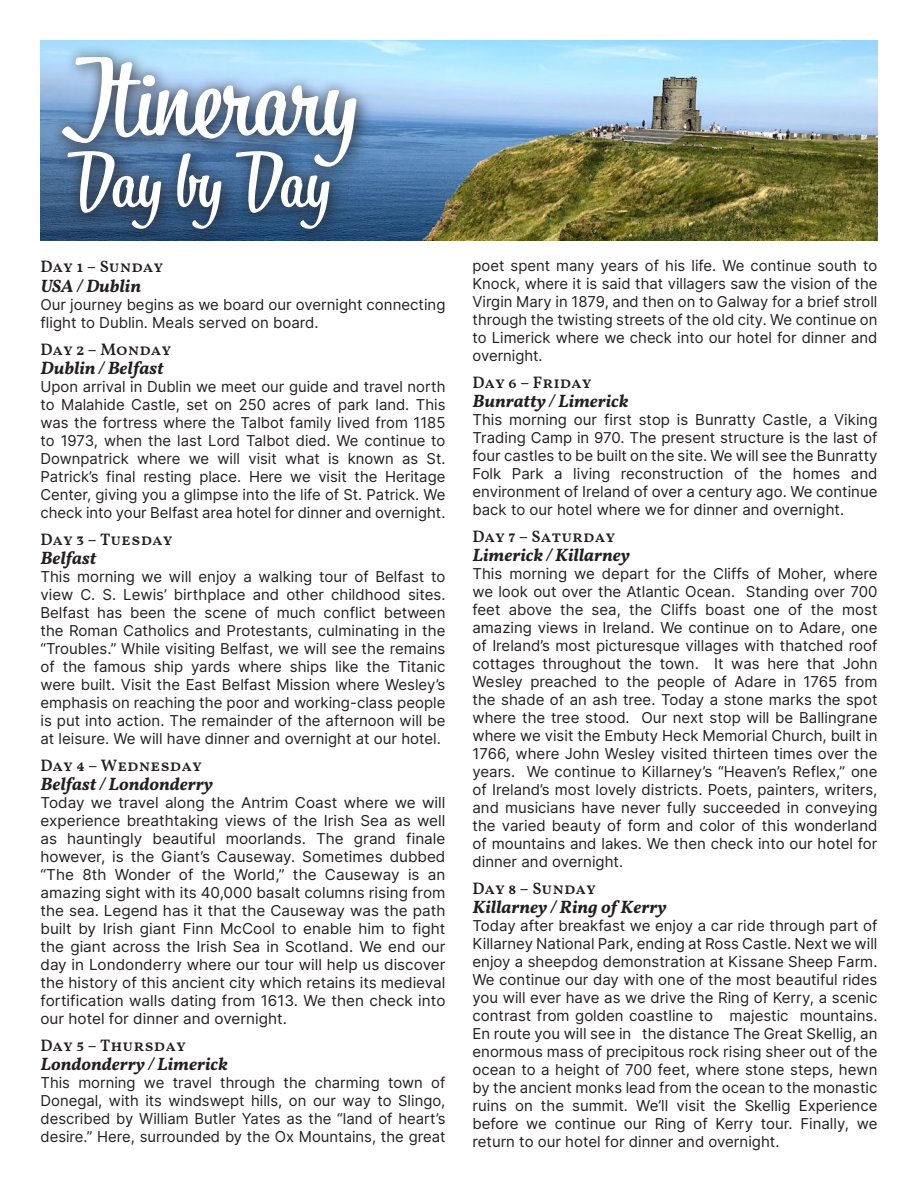
<style>
.page{position:relative;width:918px;height:1188px;background:#fff}
.page>*{position:absolute;margin:0;border:0;box-sizing:border-box;transform-origin:0 0}
.t1{font:108px "Bistro Script";color:#fff}
.t2{font:75px "Bistro Script";color:#fff}
.Itinerary_Destinations{font:italic 700 18px "Vollkorn";color:#231f20}
.Itinerary_Day{font:600 16.5px "Vollkorn SC";color:#231f20}
.Itinerary_Description{font:15px/18px "Inter";color:#231f20;text-align:justify}
</style>
<div class="page">
<img style="left:40px;top:40px;width:838px;height:200px">
<div style="left:53px;top:47px;width:322px;height:201px;background:#231f20;opacity:.55"></div>
<div style="left:50px;top:44px;width:319px;height:197px;background:#231f20;opacity:.55"></div>
<p class="t1" style="left:68px;top:31px;width:292px">Itinerary</p>
<p class="t2" style="left:68px;top:134px;width:265px">Day by Day</p>
<p class="Itinerary_Day" style="left:40px;top:255px;width:125px">Day 1 – Sunday</p>
<p class="Itinerary_Destinations" style="left:40px;top:272px;width:102px">USA / Dublin</p>
<p class="Itinerary_Description" style="left:40px;top:295px;width:406px">Our journey begins as we board our overnight connecting flight to Dublin. Meals served on board.</p>
<p class="Itinerary_Day" style="left:40px;top:337px;width:133px">Day 2 – Monday</p>
<p class="Itinerary_Destinations" style="left:40px;top:354px;width:125px">Dublin / Belfast</p>
<p class="Itinerary_Description" style="left:40px;top:377px;width:407px">Upon arrival in Dublin we meet our guide and travel north to Malahide Castle, set on 250 acres of park land. This was the fortress where the Talbot family lived from 1185 to 1973, when the last Lord Talbot died. We continue to Downpatrick where we will visit what is known as St.<br>Patrick’s final resting place. Here we visit the Heritage Center, giving you a glimpse into the life of St. Patrick. We check into your Belfast area hotel for dinner and overnight.</p>
<p class="Itinerary_Day" style="left:40px;top:527px;width:134px">Day 3 – Tuesday</p>
<p class="Itinerary_Destinations" style="left:40px;top:544px;width:57px">Belfast</p>
<p class="Itinerary_Description" style="left:40px;top:567px;width:407px">This morning we will enjoy a walking tour of Belfast to view C. S. Lewis’ birthplace and other childhood sites.<br>Belfast has been the scene of much conflict between the Roman Catholics and Protestants, culminating in the “Troubles.” While visiting Belfast, we will see the remains of the famous ship yards where ships like the Titanic were built. Visit the East Belfast Mission where Wesley’s emphasis on reaching the poor and working-class people is put into action. The remainder of the afternoon will be at leisure. We will have dinner and overnight at our hotel.</p>
<p class="Itinerary_Day" style="left:40px;top:753px;width:163px">Day 4 – Wednesday</p>
<p class="Itinerary_Destinations" style="left:40px;top:770px;width:174px">Belfast / Londonderry</p>
<p class="Itinerary_Description" style="left:40px;top:793px;width:407px">Today we travel along the Antrim Coast where we will experience breathtaking views of the Irish Sea as well as hauntingly beautiful moorlands. The grand finale however, is the Giant’s Causeway. Sometimes dubbed “The 8th Wonder of the World,” the Causeway is an amazing sight with its 40,000 basalt columns rising from the sea. Legend has it that the Causeway was the path built by Irish giant Finn McCool to enable him to fight the giant across the Irish Sea in Scotland. We end our day in Londonderry where our tour will help us discover the history of this ancient city which retains its medieval fortification walls dating from 1613. We then check into our hotel for dinner and overnight.</p>
<p class="Itinerary_Day" style="left:40px;top:1033px;width:147px">Day 5 – Thursday</p>
<p class="Itinerary_Destinations" style="left:40px;top:1051px;width:189px">Londonderry / Limerick</p>
<p class="Itinerary_Description" style="left:40px;top:1073px;width:406px">This morning we travel through the charming town of Donegal, with its windswept hills, on our way to Slingo, described by William Butler Yates as the “land of heart’s desire.” Here, surrounded by the Ox Mountains, the great</p>
<p class="Itinerary_Description" style="left:472px;top:256px;width:406px">poet spent many years of his life. We continue south to Knock, where it is said that villagers saw the vision of the Virgin Mary in 1879, and then on to Galway for a brief stroll through the twisting streets of the old city. We continue on to Limerick where we check into our hotel for dinner and overnight.</p>
<p class="Itinerary_Day" style="left:472px;top:370px;width:121px">Day 6 – Friday</p>
<p class="Itinerary_Destinations" style="left:472px;top:387px;width:158px">Bunratty / Limerick</p>
<p class="Itinerary_Description" style="left:472px;top:410px;width:407px">This morning our first stop is Bunratty Castle, a Viking Trading Camp in 970. The present structure is the last of four castles to be built on the site. We will see the Bunratty Folk Park a living reconstruction of the homes and environment of Ireland of over a century ago. We continue back to our hotel where we for dinner and overnight.</p>
<p class="Itinerary_Day" style="left:472px;top:524px;width:144px">Day 7 – Saturday</p>
<p class="Itinerary_Destinations" style="left:472px;top:541px;width:159px">Limerick / Killarney</p>
<p class="Itinerary_Description" style="left:472px;top:564px;width:407px">This morning we depart for the Cliffs of Moher, where we look out over the Atlantic Ocean. Standing over 700 feet above the sea, the Cliffs boast one of the most amazing views in Ireland. We continue on to Adare, one of Ireland’s most picturesque villages with thatched roof cottages throughout the town. It was here that John Wesley preached to the people of Adare in 1765 from the shade of an ash tree. Today a stone marks the spot where the tree stood. Our next stop will be Ballingrane where we visit the Embuty Heck Memorial Church, built in 1766, where John Wesley visited thirteen times over the years. We continue to Killarney’s “Heaven’s Reflex,” one of Ireland’s most lovely districts. Poets, painters, writers, and musicians have never fully succeeded in conveying the varied beauty of form and color of this wonderland of mountains and lakes. We then check into our hotel for dinner and overnight.</p>
<p class="Itinerary_Day" style="left:472px;top:876px;width:125px">Day 8 – Sunday</p>
<p class="Itinerary_Destinations" style="left:472px;top:894px;width:196px">Killarney / Ring of Kerry</p>
<p class="Itinerary_Description" style="left:472px;top:916px;width:407px">Today after breakfast we enjoy a car ride through part of Killarney National Park, ending at Ross Castle. Next we will enjoy a sheepdog demonstration at Kissane Sheep Farm.<br>We continue our day with one of the most beautiful rides you will ever have as we drive the Ring of Kerry, a scenic contrast from golden coastline to majestic mountains.<br>En route you will see in the distance The Great Skellig, an enormous mass of precipitous rock rising sheer out of the ocean to a height of 700 feet, where stone steps, hewn by the ancient monks lead from the ocean to the monastic ruins on the summit. We’ll visit the Skellig Experience before we continue our Ring of Kerry tour. Finally, we return to our hotel for dinner and overnight.</p>
</div>
